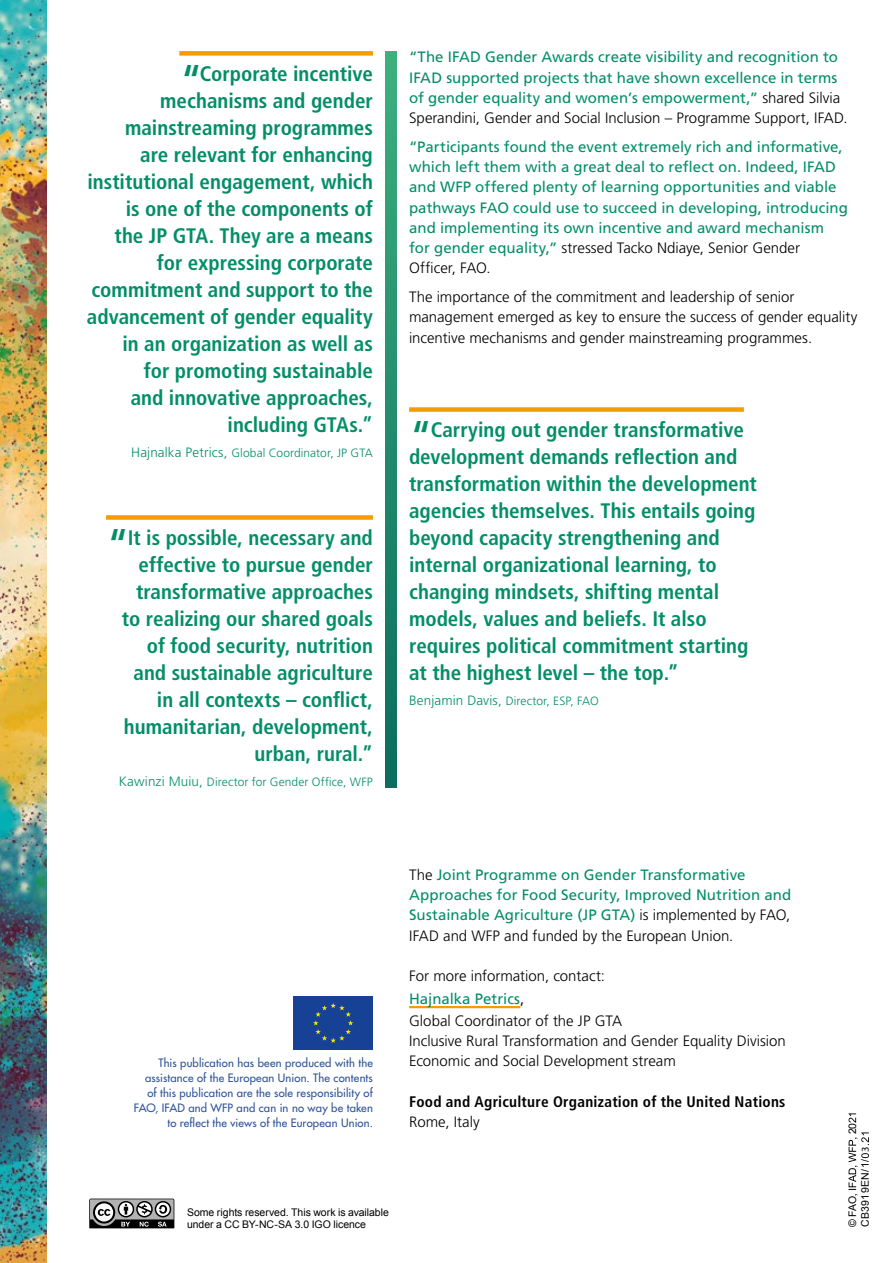
<style>
.page{position:relative;width:893px;height:1263px;background:#fff}
.page>*{position:absolute;margin:0;border:0;box-sizing:border-box;transform-origin:0 0}
.Quotes{font:condensed 48px "Frutiger LT Std";color:#038e68}
.Quotes-2{font:700 condensed 21px/27px "Frutiger LT Std";color:#038e68;text-align:right}
.Box_text{font:700 condensed 15.3px "Frutiger LT Std";letter-spacing:.015em;color:#000}
._05Text_-_no_space_p{font:15px/20.2px "Frutiger LT Std";letter-spacing:.005em;color:#038e68}
.Box_text-2{font:15px/20.2px "Frutiger LT Std";letter-spacing:.005em;color:#038e68}
.Box_text-3{font:300 15px/21.8px "Frutiger LT Std";color:#000}
._05Text_-_no_space_p-2{font:300 15px/20.2px "Frutiger LT Std";color:#000}
.Quote_name{font:300 12px "Frutiger LT Std";letter-spacing:.01em;color:#038e68}
.Box_text-4{font:11.25px/15px "Futura";letter-spacing:.015em;color:#2d5297;text-align:right}
.t1{font:10.5px/12.6px "Arial";letter-spacing:-.005em;color:#000}
.t2{font:10.5px "Arial";letter-spacing:.04em;color:#000}
.s1{font-size:13.5px}
.s2{font-weight:300;color:#000}
.s3{font-weight:400;color:#038e68}
.s4{font-weight:400;font-stretch:condensed}
.s5{font-style:inherit}
</style>
<div class="page">
<img style="left:0;top:0;width:47px;height:1263px">
<svg style="left:89px;top:1198px;width:85px;height:30px;background:#777676"></svg>
<svg style="left:849px;top:1113px;width:7px;height:10px"></svg>
<svg style="left:849px;top:1132px;width:20px;height:63px"></svg>
<div style="left:106px;top:515px;width:267px;height:5px;background:#f49c00"></div>
<div style="left:179px;top:51px;width:194px;height:5px;background:#f49c00"></div>
<div style="left:409px;top:407px;width:335px;height:5px;background:#f49c00"></div>
<hr style="left:409px;top:1006px;width:111px;height:2px;background:#f49c00">
<div style="left:293px;top:996px;width:80px;height:54px;background:#164194"></div>
<svg style="left:313px;top:1003px;width:40px;height:40px"></svg>
<svg style="left:386px;top:51px;width:10px;height:736px;background:#238d6d"></svg>
<p class="Quotes" style="left:179px;top:56px;width:25px">“</p>
<p class="Quotes-2" style="left:87px;top:60px;width:287px">Corporate incentive<br>mechanisms and gender mainstreaming programmes<br>are relevant for enhancing institutional engagement, which is one of the components of<br>the JP GTA. They are a means for expressing corporate commitment and support to the advancement of gender equality in an organization as well as<br>for promoting sustainable<br>and innovative approaches, including GTAs.”</p>
<p class="Quote_name" style="left:131px;top:446px;width:243px"><span class="s1">Hajnalka Petrics,</span> Global Coordinator, JP GTA</p>
<p class="Quotes" style="left:106px;top:520px;width:25px">“</p>
<p class="Quotes-2" style="left:122px;top:524px;width:252px">It is possible, necessary and effective to pursue gender transformative approaches to realizing our shared goals of food security, nutrition and sustainable agriculture in all contexts – conflict, humanitarian, development, urban, rural.”</p>
<p class="Quote_name" style="left:119px;top:775px;width:256px"><span class="s1">Kawinzi Muiu,</span> Director for Gender Office, WFP</p>
<p class="Box_text-4" style="left:134px;top:1055px;width:240px">This publication has been produced with the assistance of the European Union. The contents of this publication are the sole responsibility of FAO, IFAD and WFP and can in no way be taken to reflect the views of the European Union.</p>
<p class="_05Text_-_no_space_p" style="left:409px;top:47px;width:440px">“The IFAD Gender Awards create visibility and recognition to IFAD supported projects that have shown excellence in terms of gender equality and women’s empowerment,” <span class="s2">shared Silvia Sperandini, Gender and Social Inclusion – Programme Support, IFAD.</span></p>
<p class="_05Text_-_no_space_p" style="left:409px;top:137px;width:440px">“Participants found the event extremely rich and informative, which left them with a great deal to reflect on. Indeed, IFAD and WFP offered plenty of learning opportunities and viable pathways FAO could use to succeed in developing, introducing and implementing its own incentive and award mechanism for gender equality,” <span class="s2">stressed Tacko Ndiaye, Senior Gender Officer, FAO.</span></p>
<p class="_05Text_-_no_space_p-2" style="left:409px;top:287px;width:450px">The importance of the commitment and leadership of senior management emerged as key to ensure the success of gender equality incentive mechanisms and gender mainstreaming programmes.</p>
<p class="Quotes" style="left:409px;top:412px;width:25px">“</p>
<p class="Quotes-2" style="left:409px;top:417px;width:349px;text-align:left;text-indent:22px">Carrying out gender transformative development demands reflection and transformation within the development agencies themselves. This entails going beyond capacity strengthening and internal organizational learning, to changing mindsets, shifting mental models, values and beliefs. It also requires political commitment starting at the highest level – the top.”</p>
<p class="Quote_name" style="left:409px;top:694px;width:191px"><span class="s1">Benjamin Davis,</span> Director, ESP, FAO</p>
<p class="Box_text-2" style="left:409px;top:864px;width:384px"><span class="s2">The</span> Joint Programme on Gender Transformative Approaches for Food Security, Improved Nutrition and Sustainable Agriculture (JP GTA) <span class="s2">is implemented by FAO, IFAD and WFP and funded by the European Union.</span></p>
<p class="Box_text-3" style="left:409px;top:965px;width:198px">For more information, contact:</p>
<p class="Box_text-3" style="left:409px;top:988px;width:215px"><span class="s3">Hajnalka Petrics</span><span class="s4">,<br></span>Global Coordinator of the JP GTA</p>
<p class="Box_text-3" style="left:409px;top:1031px;width:378px;line-height:20.2px">Inclusive Rural Transformation and Gender Equality Division<br>Economic and Social Development stream</p>
<p class="Box_text" style="left:409px;top:1092px;width:378px">Food and Agriculture Organization of the United Nations</p>
<p class="Box_text-3" style="left:409px;top:1111px;width:72px">Rome, Italy</p>
<p class="t1" style="left:846px;top:1134px;width:13px;rotate:-90deg">20</p>
<p class="t2" style="left:858px;top:1227px;width:82px;rotate:-90deg">CB3919EN/1/ <span class="s5">3</span></p>
<p class="t1" style="left:187px;top:1206px;width:203px">Some rights reserved. This work is available under a CC BY-NC-SA 3.0 IGO licence</p>
<p class="t1" style="left:846px;top:1227px;width:33px;rotate:-90deg">© FAO</p>
</div>
